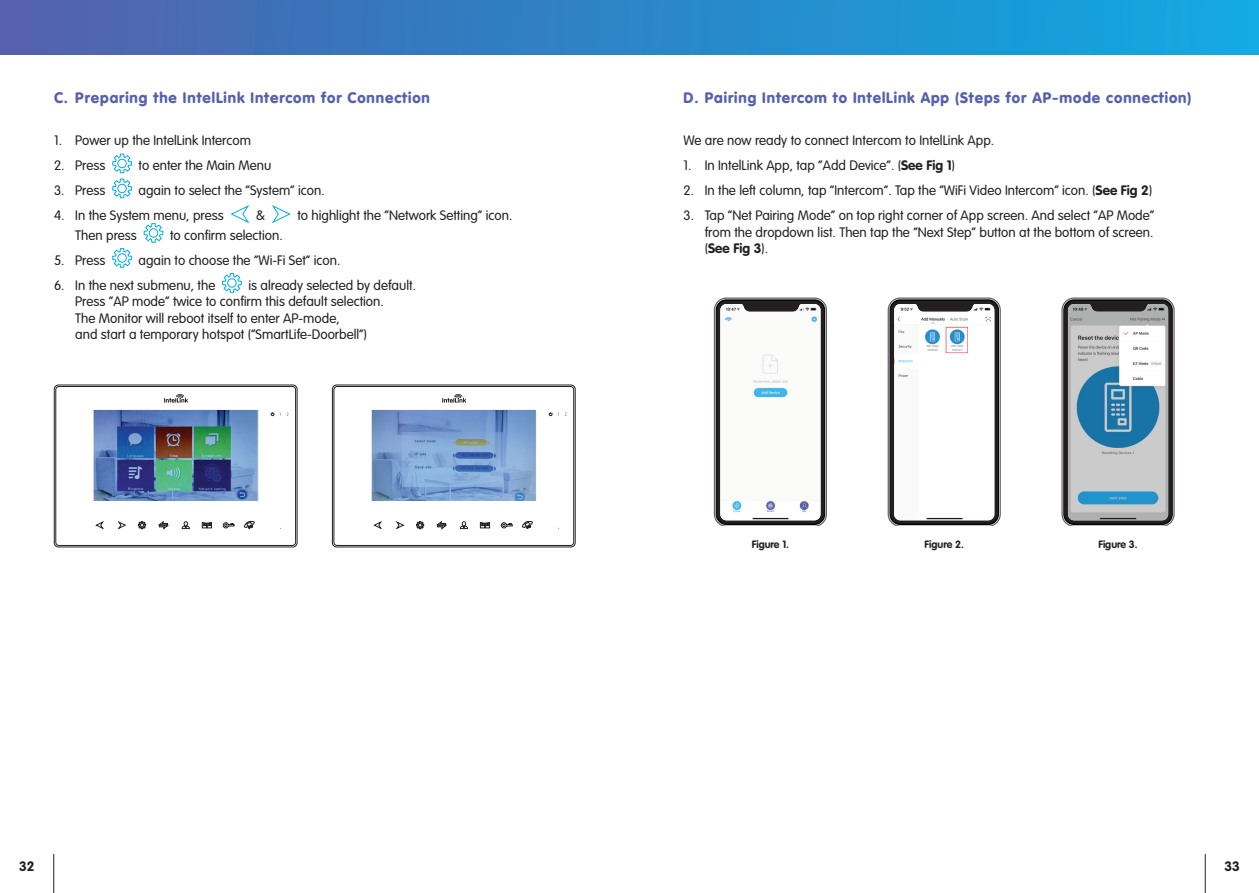
<style>
.page{position:relative;width:1259px;height:893px;background:#fff}
.page>*{position:absolute;margin:0;border:0;box-sizing:border-box;transform-origin:0 0}
.t1{font:900 15px "VAG Rounded";letter-spacing:.06em;color:#5561ac}
.t2{font:300 13.5px/16.5px "VAG Rounded";color:#231f20}
.t3{font:700 13.5px "VAG Rounded";color:#231f20}
.t4{font:700 10.5px "VAG Rounded";color:#231f20}
.s1{font-weight:700}
</style>
<div class="page">
<svg style="left:112px;top:153px;width:20px;height:46px"></svg>
<svg style="left:230px;top:205px;width:20px;height:18px"></svg>
<svg style="left:272px;top:205px;width:19px;height:18px"></svg>
<svg style="left:143px;top:223px;width:21px;height:20px"></svg>
<svg style="left:112px;top:248px;width:20px;height:20px"></svg>
<svg style="left:222px;top:273px;width:20px;height:20px"></svg>
<div style="left:54px;top:385px;width:243px;height:162px;border:1px solid #231f20;border-radius:4px"></div>
<div style="left:56px;top:386px;width:240px;height:160px;border:1px solid #231f20;border-radius:3px"></div>
<img style="left:95px;top:411px;width:161px;height:89px">
<div style="left:93px;top:409px;width:165px;height:93px;border:1px solid #fff"></div>
<svg style="left:164px;top:394px;width:24px;height:9px"></svg>
<svg style="left:138px;top:521px;width:8px;height:8px"></svg>
<svg style="left:117px;top:521px;width:9px;height:8px"></svg>
<svg style="left:95px;top:521px;width:9px;height:8px"></svg>
<svg style="left:158px;top:521px;width:11px;height:8px"></svg>
<svg style="left:202px;top:522px;width:10px;height:6px"></svg>
<svg style="left:223px;top:522px;width:12px;height:6px"></svg>
<svg style="left:182px;top:522px;width:8px;height:7px"></svg>
<svg style="left:270px;top:412px;width:10px;height:4px"></svg>
<svg style="left:244px;top:521px;width:11px;height:8px"></svg>
<div style="left:332px;top:385px;width:243px;height:162px;border:1px solid #231f20;border-radius:4px"></div>
<div style="left:334px;top:386px;width:240px;height:160px;border:1px solid #231f20;border-radius:3px"></div>
<img style="left:373px;top:411px;width:161px;height:89px">
<div style="left:371px;top:409px;width:165px;height:93px;border:1px solid #fff"></div>
<svg style="left:442px;top:394px;width:24px;height:9px"></svg>
<svg style="left:416px;top:521px;width:8px;height:8px"></svg>
<svg style="left:395px;top:521px;width:9px;height:8px"></svg>
<svg style="left:373px;top:521px;width:9px;height:8px"></svg>
<svg style="left:436px;top:521px;width:11px;height:8px"></svg>
<svg style="left:480px;top:522px;width:10px;height:6px"></svg>
<svg style="left:501px;top:522px;width:12px;height:6px"></svg>
<svg style="left:460px;top:522px;width:8px;height:7px"></svg>
<svg style="left:549px;top:412px;width:3px;height:4px"></svg>
<svg style="left:522px;top:521px;width:11px;height:8px"></svg>
<svg style="left:714px;top:297px;width:113px;height:229px;background:#504e4e"></svg>
<img style="left:720px;top:304px;width:100px;height:216px">
<svg style="left:887px;top:297px;width:114px;height:229px;background:#545253"></svg>
<img style="left:894px;top:304px;width:100px;height:216px">
<svg style="left:1061px;top:297px;width:113px;height:229px;background:#4d4a4b"></svg>
<img style="left:1068px;top:304px;width:100px;height:216px">
<hr style="left:53px;top:854px;width:1px;height:39px;background:#231f20">
<hr style="left:1205px;top:854px;width:1px;height:39px;background:#231f20">
<div style="left:0;top:0;width:1259px;height:54px;background:linear-gradient(to right,#5060ab,#0daae2)"></div>
<p class="t1" style="left:54px;top:89px;width:377px">C. Preparing the IntelLink Intercom for Connection</p>
<p class="t2" style="left:54px;top:132px;width:199px">1. Power up the IntelLink Intercom</p>
<p class="t2" style="left:54px;top:157px;width:53px">2. Press</p>
<p class="t2" style="left:139px;top:157px;width:134px">to enter the Main Menu</p>
<p class="t2" style="left:54px;top:182px;width:53px">3. Press</p>
<p class="t2" style="left:139px;top:182px;width:188px">again to select the “System” icon.</p>
<p class="t2" style="left:54px;top:207px;width:171px">4. In the System menu, press</p>
<p class="t2" style="left:256px;top:207px;width:11px">&amp;</p>
<p class="t2" style="left:297px;top:207px;width:217px">to highlight the “Network Setting” icon.</p>
<p class="t2" style="left:75px;top:227px;width:63px">Then press</p>
<p class="t2" style="left:170px;top:227px;width:114px">to confirm selection.</p>
<p class="t2" style="left:54px;top:252px;width:53px">5. Press</p>
<p class="t2" style="left:139px;top:252px;width:203px">again to choose the “Wi-Fi Set” icon.</p>
<p class="t2" style="left:54px;top:277px;width:163px">6. In the next submenu, the</p>
<p class="t2" style="left:75px;top:277px;width:342px;text-indent:173px">is already selected by default.<br>Press “AP mode” twice to confirm this default selection.<br>The Monitor will reboot itself to enter AP-mode,<br>and start a temporary hotspot (“SmartLife-Doorbell”)</p>
<p class="t1" style="left:683px;top:89px;width:509px">D. Pairing Intercom to IntelLink App (Steps for AP-mode connection)</p>
<p class="t2" style="left:683px;top:132px;width:312px">We are now ready to connect Intercom to IntelLink App.</p>
<p class="t2" style="left:683px;top:157px;width:273px">1. In IntelLink App, tap “Add Device”. (<span class="s1">See Fig 1</span>)</p>
<p class="t2" style="left:683px;top:182px;width:470px">2. In the left column, tap “Intercom”. Tap the “WiFi Video Intercom” icon. (<span class="s1">See Fig 2</span>)</p>
<p class="t2" style="left:705px;top:207px;width:451px;text-align:justify;text-indent:-21px">3. Tap “Net Pairing Mode” on top right corner of App screen. And select “AP Mode” from the dropdown list. Then tap the “Next Step” button at the bottom of screen. (<span class="s1">See Fig 3</span>).</p>
<p class="t4" style="left:752px;top:538px;width:39px">Figure 1.</p>
<p class="t4" style="left:924px;top:538px;width:41px">Figure 2.</p>
<p class="t4" style="left:1098px;top:538px;width:41px">Figure 3.</p>
<p class="t3" style="left:19px;top:858px;width:17px">32</p>
<p class="t3" style="left:1224px;top:858px;width:17px">33</p>
</div>
